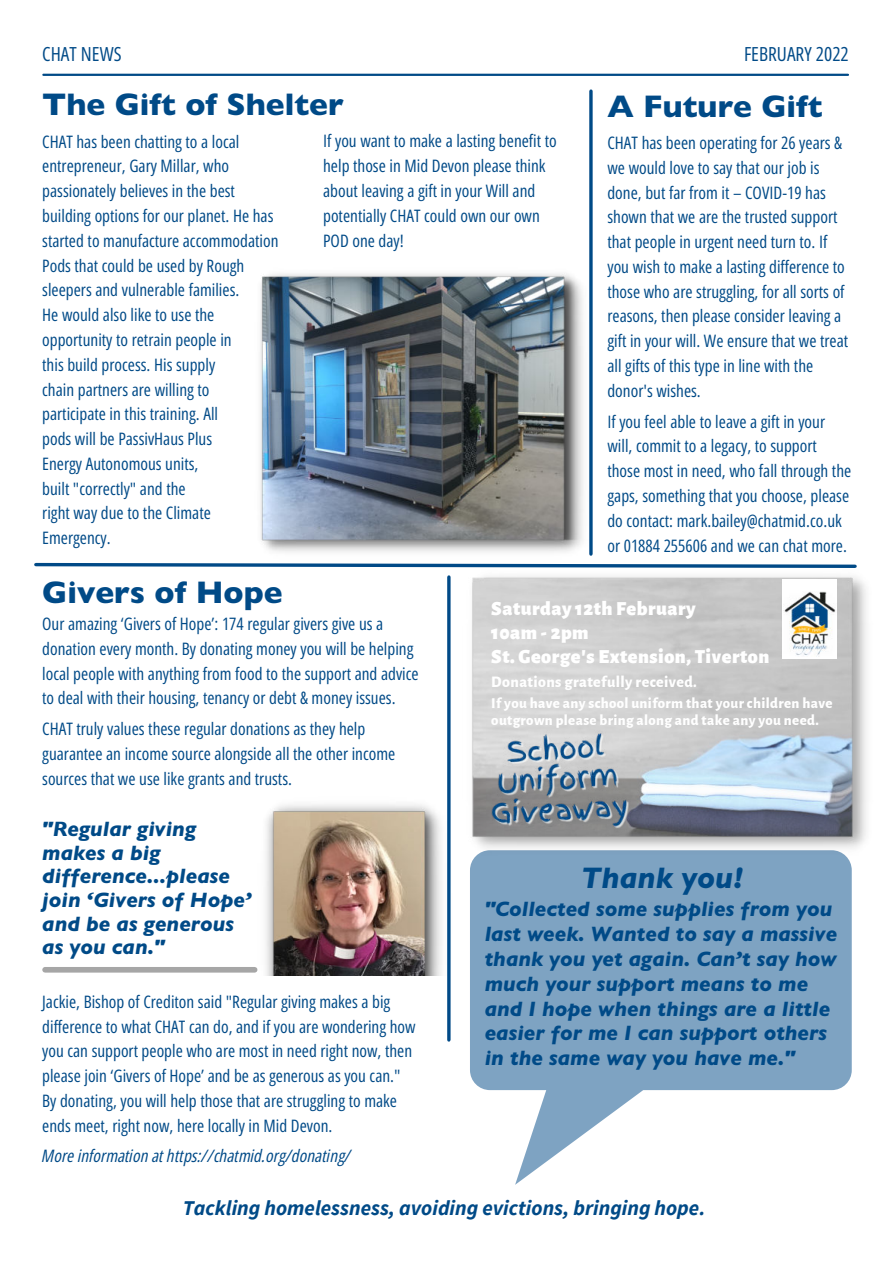
<style>
.page{position:relative;width:894px;height:1264px;background:#fff}
.page>*{position:absolute;margin:0;border:0;box-sizing:border-box;transform-origin:0 0}
.t1{font:800 31.5px "Gill Sans";color:#004a87}
.t2{font:italic 800 30px "Gill Sans";color:#004a87}
.t3{font:italic 800 21px/24.8px "Gill Sans";color:#004a87}
.t4{font:italic 700 21px "Source Sans Pro";color:#004a87}
.t5{font:900 20.1px/24px "Alegreya Sans";letter-spacing:.025em;color:#fff}
.t6{font:19.5px "Open Sans Hebrew Condensed";color:#004a87}
.t7{font:17.25px/24.8px "Open Sans Hebrew Condensed";color:#004a87}
.t8{font:italic 17.25px "Open Sans Hebrew Condensed";color:#004a87}
.t9{font:800 15.9px "Alegreya Sans";letter-spacing:.025em;color:#fff}
.t10{font:800 14.85px/16.2px "Alegreya Sans";letter-spacing:.025em;color:#fff}
</style>
<div class="page">
<img style="left:260px;top:273px;width:332px;height:283px">
<hr style="left:43px;top:74px;width:804px;height:2px;background:#004a87">
<div style="left:45px;top:967px;width:209px;height:5px;background:#a6a6a6"></div>
<img style="left:265px;top:796px;width:186px;height:179px">
<svg style="left:470px;top:859px;width:381px;height:325px;fill:#7ea3c2"></svg>
<img style="left:472px;top:576px;width:395px;height:283px">
<div style="left:782px;top:578px;width:54px;height:80px;background:#fff"></div>
<img style="left:783px;top:591px;width:53px;height:66px">
<img style="left:485px;top:724px;width:147px;height:113px">
<svg style="left:34px;top:562px;width:823px;height:6px"></svg>
<hr style="left:589px;top:91px;width:3px;height:463px;background:#004a87">
<hr style="left:447px;top:577px;width:3px;height:462px;background:#004a87">
<p class="t6" style="left:42px;top:43px;width:81px">CHAT NEWS</p>
<h1 class="t1" style="left:42px;top:86px;width:303px">The Gift of Shelter</h1>
<p class="t7" style="left:323px;top:129px;width:235px">If you want to make a lasting benefit to help those in Mid Devon please think about leaving a gift in your Will and potentially CHAT could own our own<br>POD one day!</p>
<p class="t7" style="left:42px;top:130px;width:238px">CHAT has been chatting to a local entrepreneur, Gary Millar, who passionately believes in the best building options for our planet. He has started to manufacture accommodation<br>Pods that could be used by Rough sleepers and vulnerable families.<br>He would also like to use the opportunity to retrain people in<br>this build process. His supply<br>chain partners are willing to<br>participate in this training. All<br>pods will be PassivHaus Plus<br>Energy Autonomous units,<br>built "correctly" and the<br>right way due to the Climate<br>Emergency.</p>
<p class="t6" style="left:743px;top:43px;width:106px">FEBRUARY 2022</p>
<h1 class="t1" style="left:607px;top:88px;width:217px">A Future Gift</h1>
<p class="t7" style="left:607px;top:131px;width:242px">CHAT has been operating for 26 years &amp; we would love to say that our job is done, but far from it – COVID-19 has shown that we are the trusted support that people in urgent need turn to. If you wish to make a lasting difference to those who are struggling, for all sorts of reasons, then please consider leaving a gift in your will. We ensure that we treat all gifts of this type in line with the donor's wishes.</p>
<p class="t7" style="left:607px;top:409px;width:245px">If you feel able to leave a gift in your will, commit to a legacy, to support those most in need, who fall through the gaps, something that you choose, please do contact: mark.bailey@chatmid.co.uk or 01884 255606 and we can chat more.</p>
<h1 class="t1" style="left:42px;top:573px;width:242px">Givers of Hope</h1>
<p class="t7" style="left:42px;top:612px;width:378px">Our amazing ‘Givers of Hope’: 174 regular givers give us a donation every month. By donating money you will be helping local people with anything from food to the support and advice to deal with their housing, tenancy or debt &amp; money issues.</p>
<p class="t7" style="left:42px;top:717px;width:354px">CHAT truly values these regular donations as they help guarantee an income source alongside all the other income sources that we use like grants and trusts.</p>
<p class="t5" style="left:491px;top:595px;width:279px">Saturday 12th February<br>10am - 2pm<br>St. George's Extension, Tiverton</p>
<p class="t9" style="left:491px;top:670px;width:207px">Donations gratefully received.</p>
<p class="t10" style="left:491px;top:694px;width:342px">If you have any school uniform that your children have outgrown please bring along and take any you need.</p>
<p class="t3" style="left:42px;top:817px;width:211px;line-height:23.7px">"Regular giving makes a big difference...please join ‘Givers of Hope’ and be as generous as you can."</p>
<h2 class="t2" style="left:580px;top:860px;width:164px">Thank you!</h2>
<p class="t3" style="left:484px;top:896px;width:354px">"Collected some supplies from you last week. Wanted to say a massive thank you yet again. Can’t say how much your support means to me and I hope when things are a little easier for me I can support others in the same way you have me."</p>
<p class="t7" style="left:42px;top:989px;width:375px">Jackie, Bishop of Crediton said "Regular giving makes a big difference to what CHAT can do, and if you are wondering how you can support people who are most in need right now, then please join ‘Givers of Hope’ and be as generous as you can." By donating, you will help those that are struggling to make ends meet, right now, here locally in Mid Devon.</p>
<p class="t8" style="left:42px;top:1146px;width:310px">More information at https://chatmid.org/donating/</p>
<p class="t4" style="left:183px;top:1193px;width:524px">Tackling homelessness, avoiding evictions, bringing hope.</p>
</div>
